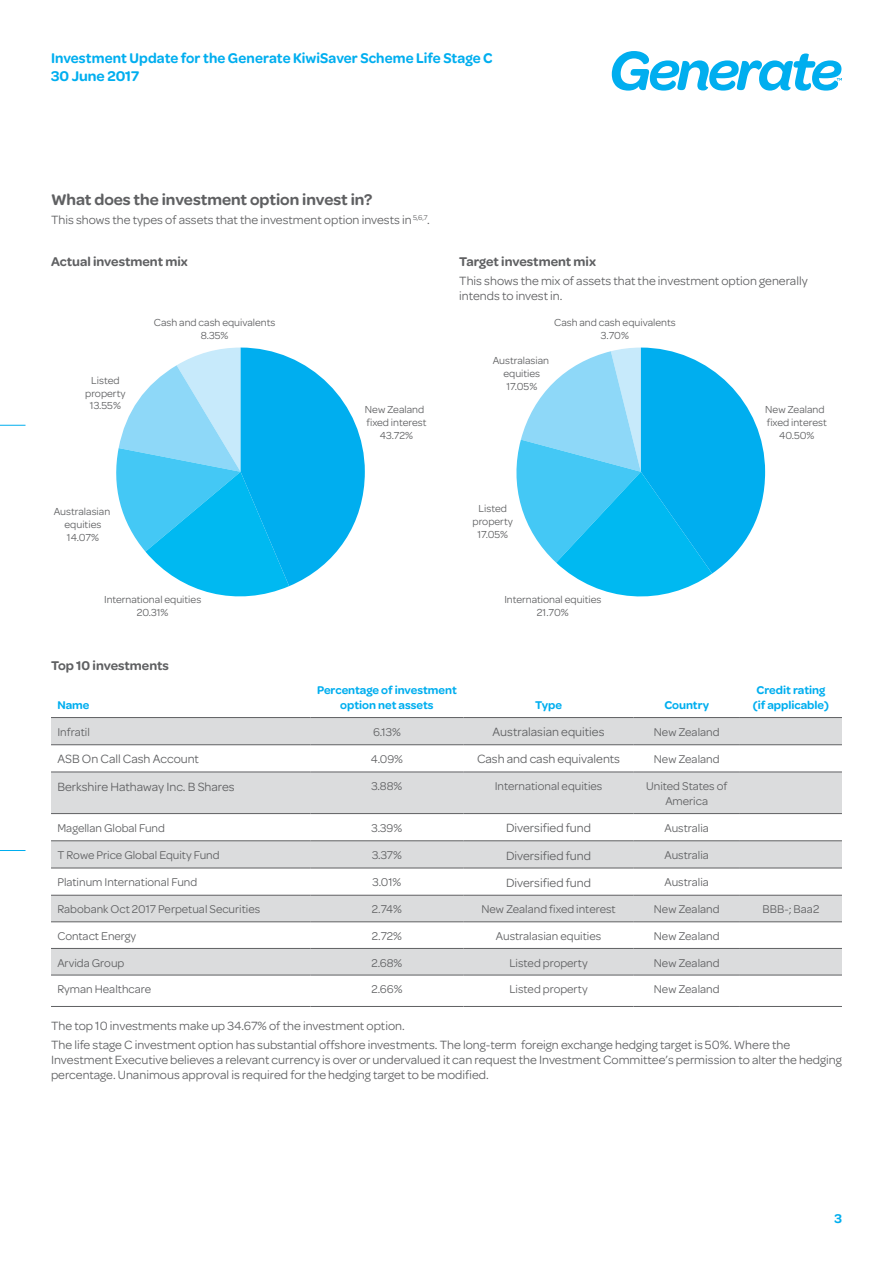
<style>
.page{position:relative;width:893px;height:1263px;background:#fff}
.page>*{position:absolute;margin:0;border:0;box-sizing:border-box;transform-origin:0 0}
.t1{font:600 16.5px "Omnes";color:#5f6062}
.t2{font:600 15px/18px "Omnes";letter-spacing:.005em;color:#00aeef;scale:.96 1}
.t3{font:600 13.5px "Omnes";color:#5f6062}
.t4{font:600 13.5px "Omnes";color:#00aeef}
.t5{font:12.75px/15px "Omnes";color:#5f6062}
.t6{font:12px/15px "Omnes";color:#5f6062;text-align:center}
.t7{font:600 12px/15px "Omnes";color:#00aeef;text-align:center}
.t8{font:10.8px/12.8px "Omnes";color:#5f6062;text-align:center}
</style>
<div class="page">
<svg style="left:612px;top:51px;width:230px;height:40px"></svg>
<svg style="left:0;top:425px;width:26px;height:1px"></svg>
<svg style="left:0;top:850px;width:26px;height:1px"></svg>
<svg style="left:51px;top:718px;width:791px;height:257px;fill:#dbdcdd"></svg>
<hr style="left:51px;top:772px;width:259px;height:1px;background:#5f6062">
<hr style="left:310px;top:772px;width:153px;height:1px;background:#5f6062">
<hr style="left:463px;top:772px;width:171px;height:1px;background:#5f6062">
<hr style="left:634px;top:772px;width:106px;height:1px;background:#5f6062">
<hr style="left:740px;top:772px;width:102px;height:1px;background:#5f6062">
<hr style="left:51px;top:813px;width:259px;height:1px;background:#5f6062">
<hr style="left:310px;top:813px;width:153px;height:1px;background:#5f6062">
<hr style="left:463px;top:813px;width:171px;height:1px;background:#5f6062">
<hr style="left:634px;top:813px;width:106px;height:1px;background:#5f6062">
<hr style="left:740px;top:813px;width:102px;height:1px;background:#5f6062">
<hr style="left:51px;top:840px;width:259px;height:1px;background:#5f6062">
<hr style="left:310px;top:840px;width:153px;height:1px;background:#5f6062">
<hr style="left:463px;top:840px;width:171px;height:1px;background:#5f6062">
<hr style="left:634px;top:840px;width:106px;height:1px;background:#5f6062">
<hr style="left:740px;top:840px;width:102px;height:1px;background:#5f6062">
<hr style="left:51px;top:868px;width:259px;height:1px;background:#5f6062">
<hr style="left:310px;top:868px;width:153px;height:1px;background:#5f6062">
<hr style="left:463px;top:868px;width:171px;height:1px;background:#5f6062">
<hr style="left:634px;top:868px;width:106px;height:1px;background:#5f6062">
<hr style="left:740px;top:868px;width:102px;height:1px;background:#5f6062">
<hr style="left:51px;top:895px;width:259px;height:1px;background:#5f6062">
<hr style="left:310px;top:895px;width:153px;height:1px;background:#5f6062">
<hr style="left:463px;top:895px;width:171px;height:1px;background:#5f6062">
<hr style="left:634px;top:895px;width:106px;height:1px;background:#5f6062">
<hr style="left:740px;top:895px;width:102px;height:1px;background:#5f6062">
<hr style="left:51px;top:921px;width:259px;height:1px;background:#5f6062">
<hr style="left:310px;top:921px;width:153px;height:1px;background:#5f6062">
<hr style="left:463px;top:921px;width:171px;height:1px;background:#5f6062">
<hr style="left:634px;top:921px;width:106px;height:1px;background:#5f6062">
<hr style="left:740px;top:921px;width:102px;height:1px;background:#5f6062">
<hr style="left:51px;top:948px;width:259px;height:1px;background:#5f6062">
<hr style="left:310px;top:948px;width:153px;height:1px;background:#5f6062">
<hr style="left:463px;top:948px;width:171px;height:1px;background:#5f6062">
<hr style="left:634px;top:948px;width:106px;height:1px;background:#5f6062">
<hr style="left:740px;top:948px;width:102px;height:1px;background:#5f6062">
<hr style="left:51px;top:975px;width:259px;height:1px;background:#5f6062">
<hr style="left:310px;top:975px;width:153px;height:1px;background:#5f6062">
<hr style="left:463px;top:975px;width:171px;height:1px;background:#5f6062">
<hr style="left:634px;top:975px;width:106px;height:1px;background:#5f6062">
<hr style="left:740px;top:975px;width:102px;height:1px;background:#5f6062">
<hr style="left:51px;top:1006px;width:259px;height:1px;background:#5f6062">
<hr style="left:310px;top:1006px;width:153px;height:1px;background:#5f6062">
<hr style="left:463px;top:1006px;width:171px;height:1px;background:#5f6062">
<hr style="left:634px;top:1006px;width:106px;height:1px;background:#5f6062">
<hr style="left:740px;top:1006px;width:102px;height:1px;background:#5f6062">
<hr style="left:51px;top:717px;width:259px;height:1px;background:#5f6062">
<hr style="left:310px;top:717px;width:153px;height:1px;background:#5f6062">
<hr style="left:463px;top:717px;width:171px;height:1px;background:#5f6062">
<hr style="left:634px;top:717px;width:106px;height:1px;background:#5f6062">
<hr style="left:740px;top:717px;width:102px;height:1px;background:#5f6062">
<hr style="left:51px;top:744px;width:259px;height:1px;background:#5f6062">
<hr style="left:310px;top:744px;width:153px;height:1px;background:#5f6062">
<hr style="left:463px;top:744px;width:171px;height:1px;background:#5f6062">
<hr style="left:634px;top:744px;width:106px;height:1px;background:#5f6062">
<hr style="left:740px;top:744px;width:102px;height:1px;background:#5f6062">
<svg style="left:116px;top:348px;width:249px;height:249px"></svg>
<svg style="left:516px;top:348px;width:249px;height:249px"></svg>
<p class="t2" style="left:51px;top:49px;width:461px">Investment Update for the Generate KiwiSaver Scheme Life Stage C<br>30 June 2017</p>
<p class="t1" style="left:51px;top:190px;width:323px">What does the investment option invest in?</p>
<p class="t5" style="left:51px;top:212px;width:380px">This shows the types of assets that the investment option invests in <sup>5,6,7</sup>.</p>
<p class="t3" style="left:51px;top:254px;width:138px">Actual investment mix</p>
<p class="t3" style="left:459px;top:254px;width:138px">Target investment mix</p>
<p class="t5" style="left:459px;top:273px;width:350px">This shows the mix of assets that the investment option generally intends to invest in.</p>
<p class="t8" style="left:85px;top:374px;width:42px">Listed property<br>13.55%</p>
<p class="t8" style="left:154px;top:316px;width:123px">Cash and cash equivalents<br>8.35%</p>
<p class="t8" style="left:365px;top:403px;width:63px">New Zealand fixed interest<br>43.72%</p>
<p class="t8" style="left:554px;top:316px;width:123px">Cash and cash equivalents<br>3.70%</p>
<p class="t8" style="left:493px;top:354px;width:58px">Australasian equities<br>17.05%</p>
<p class="t8" style="left:54px;top:505px;width:58px">Australasian equities<br>14.07%</p>
<p class="t8" style="left:472px;top:502px;width:42px">Listed property<br>17.05%</p>
<p class="t8" style="left:104px;top:593px;width:99px">International equities<br>20.31%</p>
<p class="t3" style="left:51px;top:658px;width:119px">Top 10 investments</p>
<p class="t7" style="left:57px;top:697px;width:34px">Name</p>
<p class="t7" style="left:317px;top:682px;width:141px">Percentage of investment option net assets</p>
<p class="t8" style="left:504px;top:593px;width:99px">International equities<br>21.70%</p>
<p class="t7" style="left:535px;top:697px;width:28px">Type</p>
<p class="t7" style="left:664px;top:697px;width:46px">Country</p>
<p class="t8" style="left:765px;top:403px;width:63px">New Zealand fixed interest<br>40.50%</p>
<p class="t7" style="left:753px;top:682px;width:78px">Credit rating (if applicable)</p>
<p class="t6" style="left:57px;top:724px;width:34px">Infratil</p>
<p class="t6" style="left:373px;top:724px;width:29px">6.13%</p>
<p class="t5" style="left:493px;top:724px;width:113px">Australasian equities</p>
<p class="t6" style="left:654px;top:724px;width:67px">New Zealand</p>
<p class="t5" style="left:57px;top:752px;width:143px">ASB On Call Cash Account</p>
<p class="t6" style="left:371px;top:751px;width:34px">4.09%</p>
<p class="t5" style="left:477px;top:752px;width:145px">Cash and cash equivalents</p>
<p class="t6" style="left:654px;top:751px;width:67px">New Zealand</p>
<p class="t5" style="left:57px;top:779px;width:179px">Berkshire Hathaway Inc. B Shares</p>
<p class="t6" style="left:371px;top:779px;width:32px">3.88%</p>
<p class="t6" style="left:495px;top:779px;width:109px">International equities</p>
<p class="t6" style="left:646px;top:779px;width:83px">United States of<br>America</p>
<p class="t6" style="left:57px;top:820px;width:109px">Magellan Global Fund</p>
<p class="t6" style="left:372px;top:820px;width:32px">3.39%</p>
<p class="t5" style="left:506px;top:820px;width:87px">Diversified fund</p>
<p class="t6" style="left:664px;top:820px;width:46px">Australia</p>
<p class="t6" style="left:57px;top:847px;width:164px">T Rowe Price Global Equity Fund</p>
<p class="t6" style="left:372px;top:847px;width:31px">3.37%</p>
<p class="t5" style="left:506px;top:848px;width:87px">Diversified fund</p>
<p class="t6" style="left:664px;top:847px;width:46px">Australia</p>
<p class="t6" style="left:57px;top:875px;width:141px">Platinum International Fund</p>
<p class="t6" style="left:373px;top:875px;width:30px">3.01%</p>
<p class="t5" style="left:506px;top:875px;width:87px">Diversified fund</p>
<p class="t6" style="left:664px;top:875px;width:46px">Australia</p>
<p class="t6" style="left:57px;top:902px;width:204px">Rabobank Oct 2017 Perpetual Securities</p>
<p class="t6" style="left:372px;top:902px;width:31px">2.74%</p>
<p class="t6" style="left:481px;top:902px;width:136px">New Zealand fixed interest</p>
<p class="t6" style="left:654px;top:902px;width:67px">New Zealand</p>
<p class="t6" style="left:763px;top:902px;width:58px">BBB-; Baa2</p>
<p class="t6" style="left:57px;top:928px;width:80px">Contact Energy</p>
<p class="t6" style="left:372px;top:928px;width:31px">2.72%</p>
<p class="t6" style="left:496px;top:928px;width:107px">Australasian equities</p>
<p class="t6" style="left:654px;top:928px;width:67px">New Zealand</p>
<p class="t6" style="left:57px;top:955px;width:68px">Arvida Group</p>
<p class="t6" style="left:371px;top:955px;width:32px">2.68%</p>
<p class="t6" style="left:509px;top:955px;width:80px">Listed property</p>
<p class="t6" style="left:654px;top:955px;width:67px">New Zealand</p>
<p class="t6" style="left:57px;top:982px;width:95px">Ryman Healthcare</p>
<p class="t6" style="left:371px;top:982px;width:32px">2.66%</p>
<p class="t6" style="left:509px;top:982px;width:80px">Listed property</p>
<p class="t6" style="left:654px;top:982px;width:67px">New Zealand</p>
<p class="t5" style="left:51px;top:1016px;width:741px;line-height:19.2px">The top 10 investments make up 34.67% of the investment option.<br>The life stage C investment option has substantial offshore investments. The long-term foreign exchange hedging target is 50%. Where the</p>
<p class="t5" style="left:51px;top:1052px;width:792px">Investment Executive believes a relevant currency is over or undervalued it can request the Investment Committee’s permission to alter the hedging percentage. Unanimous approval is required for the hedging target to be modified.</p>
<p class="t4" style="left:834px;top:1210px;width:9px">3</p>
</div>
